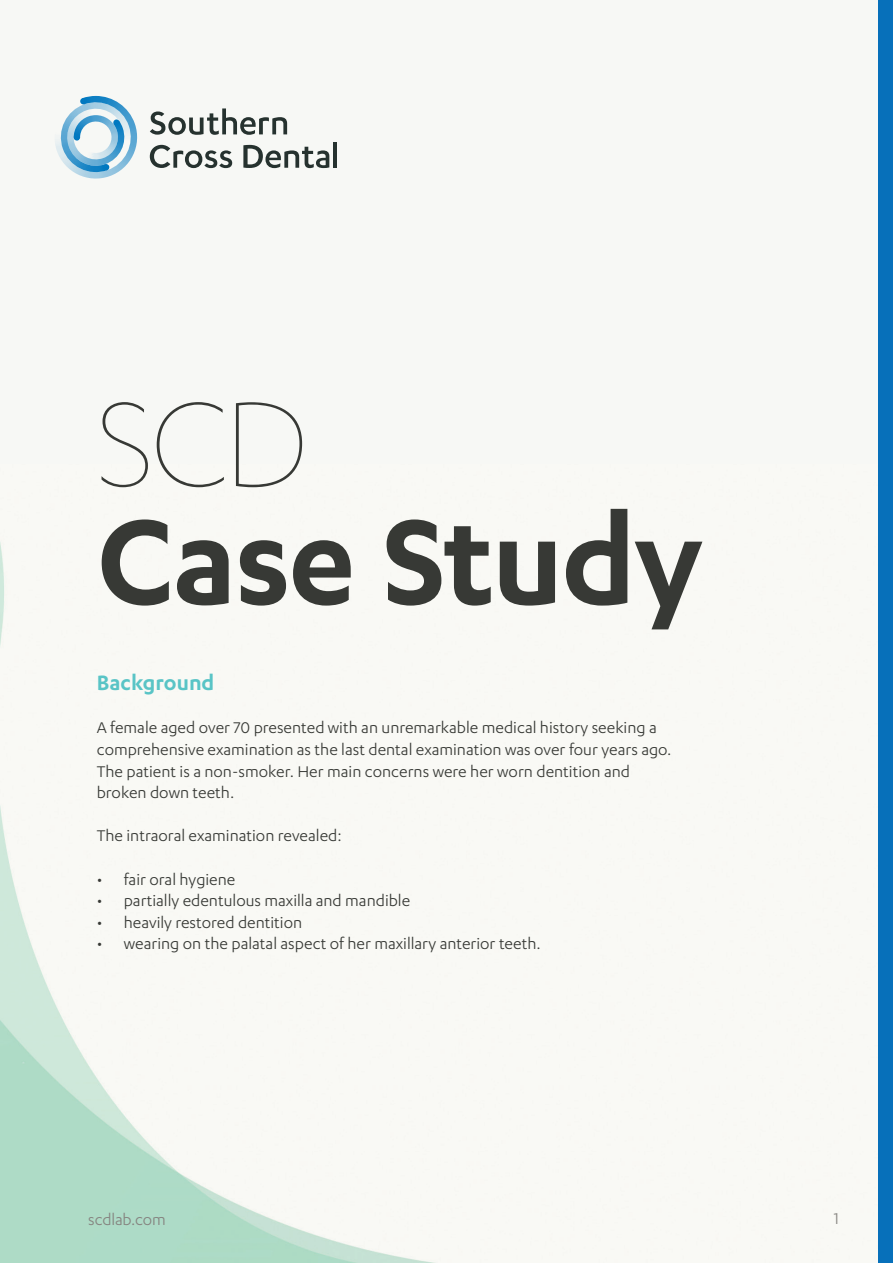
<style>
.page{position:relative;width:893px;height:1263px;background:#f7f8f5}
.page>*{position:absolute;margin:0;border:0;box-sizing:border-box;transform-origin:0 0}
.t1{font:600 140.25px "Karbon";letter-spacing:-.015em;color:#373935}
.t2{font:100 140.25px "Karbon";color:#373935}
.t3{font:600 24px "Karbon";color:#59c4c6}
.t4{font:18px/21.6px "Karbon";color:#373935}
.t5{font:18px "Karbon";letter-spacing:-.015em;color:#85837f}
</style>
<div class="page">
<img style="left:0;top:542px;width:435px;height:721px">
<div style="left:878px;top:0;width:15px;height:1263px;background:#0770ba"></div>
<svg style="left:55px;top:96px;width:82px;height:83px"></svg>
<hr style="left:333px;top:142px;width:4px;height:26px;background:#26322f">
<svg style="left:243px;top:145px;width:86px;height:23px"></svg>
<svg style="left:150px;top:108px;width:137px;height:27px"></svg>
<svg style="left:150px;top:145px;width:82px;height:23px"></svg>
<h1 class="t2" style="left:97px;top:368px;width:213px">SCD</h1>
<h1 class="t1" style="left:97px;top:482px;width:608px">Case Study</h1>
<h2 class="t3" style="left:97px;top:669px;width:119px">Background</h2>
<p class="t4" style="left:97px;top:716px;width:576px">A female aged over 70 presented with an unremarkable medical history seeking a comprehensive examination as the last dental examination was over four years ago.<br>The patient is a non-smoker. Her main concerns were her worn dentition and broken down teeth.</p>
<p class="t4" style="left:97px;top:824px;width:247px">The intraoral examination revealed:</p>
<p class="t4" style="left:97px;top:868px;width:140px">• fair oral hygiene</p>
<p class="t4" style="left:97px;top:889px;width:315px">• partially edentulous maxilla and mandible</p>
<p class="t4" style="left:97px;top:911px;width:207px">• heavily restored dentition</p>
<p class="t4" style="left:97px;top:932px;width:445px">• wearing on the palatal aspect of her maxillary anterior teeth.</p>
<p class="t5" style="left:88px;top:1209px;width:79px">scdlab.com</p>
<p class="t5" style="left:834px;top:1209px;width:7px">1</p>
</div>
